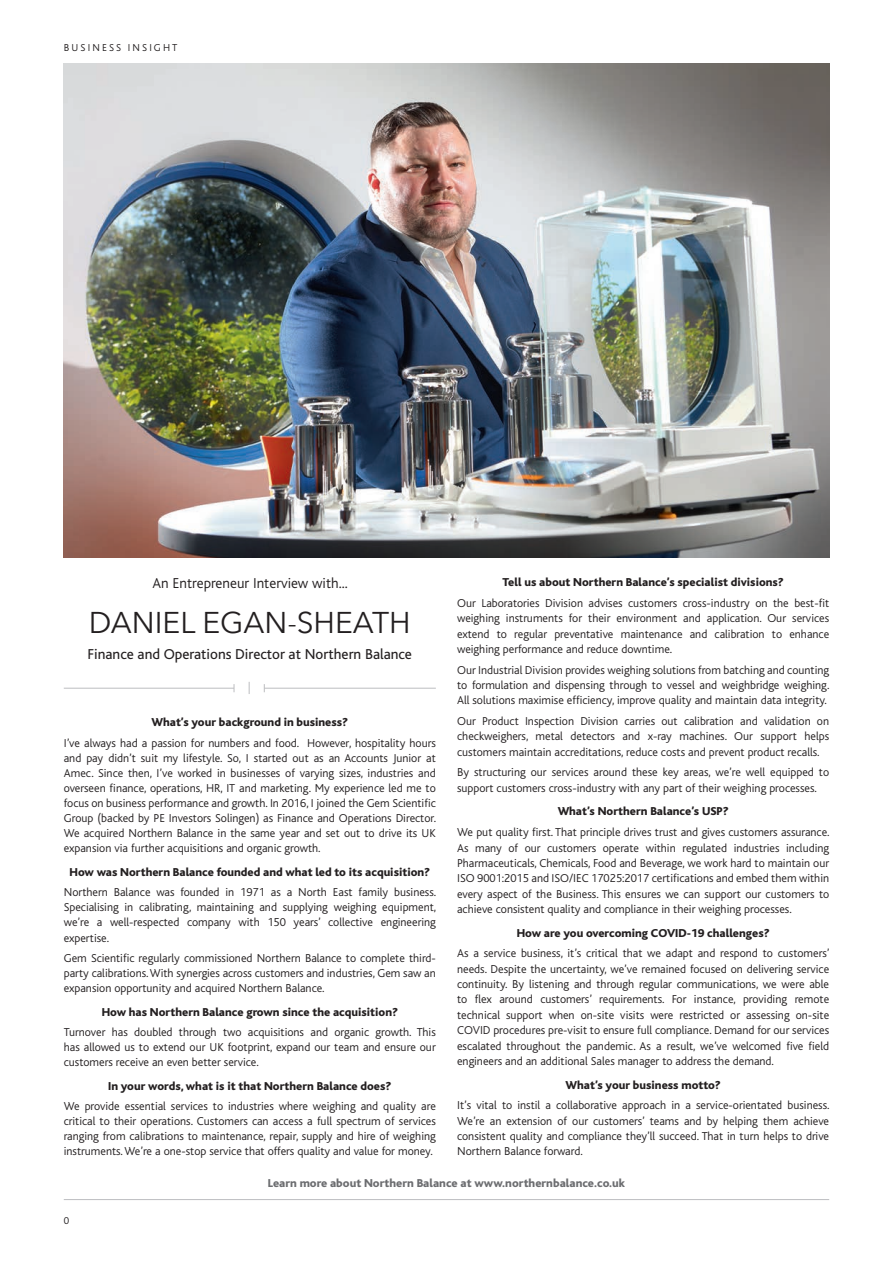
<style>
.page{position:relative;width:893px;height:1263px;background:#fff}
.page>*{position:absolute;margin:0;border:0;box-sizing:border-box;transform-origin:0 0}
.t1{font:30px "Avenir Next";color:#231f20}
.t2{font:15px "Bliss";color:#231f20}
.t3{font:300 15px "Bliss";color:#231f20}
.t4{font:300 12px/15.3px "Bliss";color:#231f20;text-align:justify}
.t5{font:800 12px "Bliss";color:#231f20}
.t6{font:800 12px "Bliss";color:#6c6d70}
.t7{font:300 10.5px "Bliss";letter-spacing:.2em;color:#231f20}
</style>
<div class="page">
<hr style="left:64px;top:1199px;width:765px;height:1px;background:#bcbdc0">
<img style="left:64px;top:64px;width:765px;height:493px">
<hr style="left:64px;top:688px;width:170px;height:1px;background:#bcbdc0">
<hr style="left:264px;top:688px;width:172px;height:1px;background:#bcbdc0">
<svg style="left:249px;top:682px;width:1px;height:12px"></svg>
<p class="t7" style="left:64px;top:42px;width:115px">BUSINESS INSIGHT</p>
<p class="t5" style="left:502px;top:576px;width:283px">Tell us about Northern Balance’s specialist divisions?</p>
<p class="t4" style="left:457px;top:595px;width:374px">Our Laboratories Division advises customers cross-industry on the best-fit weighing instruments for their environment and application. Our services extend to regular preventative maintenance and calibration to enhance weighing performance and reduce downtime.</p>
<p class="t4" style="left:457px;top:662px;width:374px">Our Industrial Division provides weighing solutions from batching and counting to formulation and dispensing through to vessel and weighbridge weighing.<br>All solutions maximise efficiency, improve quality and maintain data integrity.</p>
<p class="t4" style="left:457px;top:713px;width:374px">Our Product Inspection Division carries out calibration and validation on checkweighers, metal detectors and x-ray machines. Our support helps customers maintain accreditations, reduce costs and prevent product recalls.</p>
<p class="t4" style="left:457px;top:765px;width:374px">By structuring our services around these key areas, we’re well equipped to support customers cross-industry with any part of their weighing processes.</p>
<p class="t5" style="left:558px;top:805px;width:172px">What’s Northern Balance’s USP?</p>
<p class="t4" style="left:457px;top:825px;width:374px">We put quality first. That principle drives trust and gives customers assurance.<br>As many of our customers operate within regulated industries including Pharmaceuticals, Chemicals, Food and Beverage, we work hard to maintain our ISO 9001:2015 and ISO/IEC 17025:2017 certifications and embed them within every aspect of the Business. This ensures we can support our customers to achieve consistent quality and compliance in their weighing processes.</p>
<p class="t5" style="left:517px;top:926px;width:254px">How are you overcoming COVID-19 challenges?</p>
<p class="t4" style="left:457px;top:946px;width:374px">As a service business, it’s critical that we adapt and respond to customers’ needs. Despite the uncertainty, we’ve remained focused on delivering service continuity. By listening and through regular communications, we were able to flex around customers’ requirements. For instance, providing remote technical support when on-site visits were restricted or assessing on-site COVID procedures pre-visit to ensure full compliance. Demand for our services escalated throughout the pandemic. As a result, we’ve welcomed five field engineers and an additional Sales manager to address the demand.</p>
<p class="t5" style="left:566px;top:1078px;width:157px">What’s your business motto?</p>
<p class="t4" style="left:457px;top:1098px;width:374px">It’s vital to instil a collaborative approach in a service-orientated business.<br>We’re an extension of our customers’ teams and by helping them achieve consistent quality and compliance they’ll succeed. That in turn helps to drive Northern Balance forward.</p>
<p class="t6" style="left:268px;top:1177px;width:359px">Learn more about Northern Balance at www.northernbalance.co.uk</p>
<p class="t3" style="left:153px;top:575px;width:197px">An Entrepreneur Interview with...</p>
<p class="t1" style="left:89px;top:597px;width:323px">DANIEL EGAN-SHEATH</p>
<p class="t2" style="left:88px;top:647px;width:326px">Finance and Operations Director at Northern Balance</p>
<p class="t5" style="left:152px;top:716px;width:198px">What’s your background in business?</p>
<p class="t4" style="left:64px;top:736px;width:374px">I’ve always had a passion for numbers and food. However, hospitality hours and pay didn’t suit my lifestyle. So, I started out as an Accounts Junior at Amec. Since then, I’ve worked in businesses of varying sizes, industries and overseen finance, operations, HR, IT and marketing. My experience led me to focus on business performance and growth. In 2016, I joined the Gem Scientific Group (backed by PE Investors Solingen) as Finance and Operations Director.<br>We acquired Northern Balance in the same year and set out to drive its UK expansion via further acquisitions and organic growth.</p>
<p class="t5" style="left:70px;top:866px;width:362px">How was Northern Balance founded and what led to its acquisition?</p>
<p class="t4" style="left:64px;top:885px;width:374px">Northern Balance was founded in 1971 as a North East family business.<br>Specialising in calibrating, maintaining and supplying weighing equipment, we’re a well-respected company with 150 years’ collective engineering expertise.</p>
<p class="t4" style="left:64px;top:951px;width:374px">Gem Scientific regularly commissioned Northern Balance to complete third&shy;party calibrations. With synergies across customers and industries, Gem saw an expansion opportunity and acquired Northern Balance.</p>
<p class="t5" style="left:102px;top:1005px;width:298px">How has Northern Balance grown since the acquisition?</p>
<p class="t4" style="left:64px;top:1025px;width:374px">Turnover has doubled through two acquisitions and organic growth. This has allowed us to extend our UK footprint, expand our team and ensure our customers receive an even better service.</p>
<p class="t5" style="left:108px;top:1079px;width:285px">In your words, what is it that Northern Balance does?</p>
<p class="t4" style="left:64px;top:1099px;width:374px">We provide essential services to industries where weighing and quality are critical to their operations. Customers can access a full spectrum of services ranging from calibrations to maintenance, repair, supply and hire of weighing instruments. We’re a one-stop service that offers quality and value for money.</p>
<p class="t7" style="left:64px;top:1215px;width:7px">0</p>
</div>
